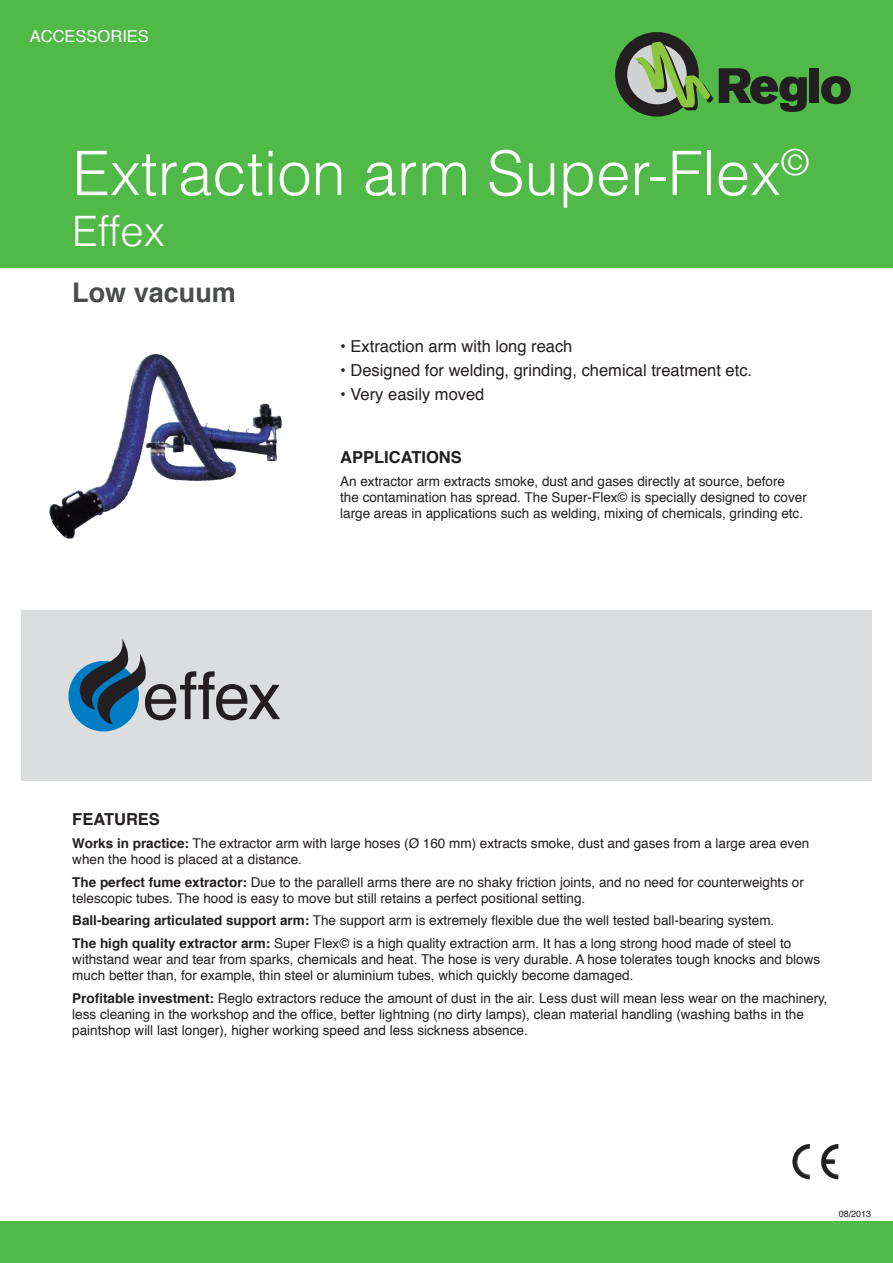
<style>
.page{position:relative;width:893px;height:1263px;background:#fff}
.page>*{position:absolute;margin:0;border:0;box-sizing:border-box;transform-origin:0 0}
.t1{font:65.7px "Helvetica";letter-spacing:-.015em;color:#231f20}
.t2{font:300 61.5px "Helvetica";color:#fff}
.t3{font:300 42px "Helvetica";color:#fff}
.t4{font:700 27px "Helvetica";color:#4b4c4d}
.t5{font:16.5px "Helvetica";color:#231f20}
.t6{font:700 16.5px "Helvetica";color:#231f20}
.t7{font:16.5px "Helvetica";color:#fff}
.t8{font:13.5px/16.2px "Helvetica";color:#231f20}
.t9{font:9px "Helvetica";color:#231f20}
.s1{font-weight:700}
</style>
<div class="page">
<div style="left:0;top:0;width:893px;height:268px;background:#51b948"></div>
<div style="left:809px;top:68px;width:10px;height:35px;background:#231f20"></div>
<svg style="left:821px;top:76px;width:30px;height:28px"></svg>
<svg style="left:621px;top:38px;width:72px;height:72px"></svg>
<div style="left:615px;top:32px;width:84px;height:85px;border:12px solid #231f20;border-radius:50%"></div>
<svg style="left:635px;top:42px;width:172px;height:70px"></svg>
<div style="left:0;top:1221px;width:893px;height:42px;background:#51b948"></div>
<div style="left:21px;top:610px;width:851px;height:170px;background:#dcdddf"></div>
<img style="left:792px;top:1144px;width:46px;height:35px">
<div style="left:68px;top:661px;width:71px;height:70px;background:#007cc4;border-radius:50%"></div>
<svg style="left:79px;top:639px;width:67px;height:85px"></svg>
<img style="left:49px;top:354px;width:103px;height:182px">
<p class="t7" style="left:30px;top:24px;width:121px">ACCESSORIES</p>
<h2 class="t2" style="left:72px;top:135px;width:739px">Extraction arm Super-Flex<sup>©</sup></h2>
<h3 class="t3" style="left:72px;top:204px;width:94px">Effex</h3>
<h3 class="t4" style="left:72px;top:271px;width:165px">Low vacuum</h3>
<h1 class="t1" style="left:143px;top:645px;width:140px">effex</h1>
<p class="t5" style="left:340px;top:334px;width:234px">• Extraction arm with long reach</p>
<p class="t5" style="left:340px;top:358px;width:414px">• Designed for welding, grinding, chemical treatment etc.</p>
<p class="t5" style="left:340px;top:382px;width:146px">• Very easily moved</p>
<p class="t6" style="left:340px;top:444px;width:123px">Applications</p>
<p class="t8" style="left:340px;top:473px;width:468px">An extractor arm extracts smoke, dust and gases directly at source, before the contamination has spread. The Super-Flex© is specially designed to cover large areas in applications such as welding, mixing of chemicals, grinding etc.</p>
<p class="t6" style="left:72px;top:806px;width:88px">FEATURES</p>
<p class="t8" style="left:72px;top:835px;width:739px"><span class="s1">Works in practice:</span> The extractor arm with large hoses (Ø 160 mm) extracts smoke, dust and gases from a large area even when the hood is placed at a distance.</p>
<p class="t8" style="left:72px;top:874px;width:733px"><span class="s1">The perfect fume extractor:</span> Due to the parallell arms there are no shaky friction joints, and no need for counterweights or telescopic tubes. The hood is easy to move but still retains a perfect positional setting.</p>
<p class="t8" style="left:72px;top:910px;width:720px;line-height:22.5px"><span class="s1">Ball-bearing articulated support arm:</span> The support arm is extremely flexible due the well tested ball-bearing system.<br><span class="s1">The high quality extractor arm:</span> Super Flex© is a high quality extraction arm. It has a long strong hood made of steel to</p>
<p class="t8" style="left:72px;top:952px;width:749px">withstand wear and tear from sparks, chemicals and heat. The hose is very durable. A hose tolerates tough knocks and blows much better than, for example, thin steel or aluminium tubes, which quickly become damaged.</p>
<p class="t8" style="left:72px;top:990px;width:757px"><span class="s1">Profitable investment:</span> Reglo extractors reduce the amount of dust in the air. Less dust will mean less wear on the machinery, less cleaning in the workshop and the office, better lightning (no dirty lamps), clean material handling (washing baths in the paintshop will last longer), higher working speed and less sickness absence.</p>
<p class="t9" style="left:839px;top:1207px;width:34px">08/2013</p>
</div>
